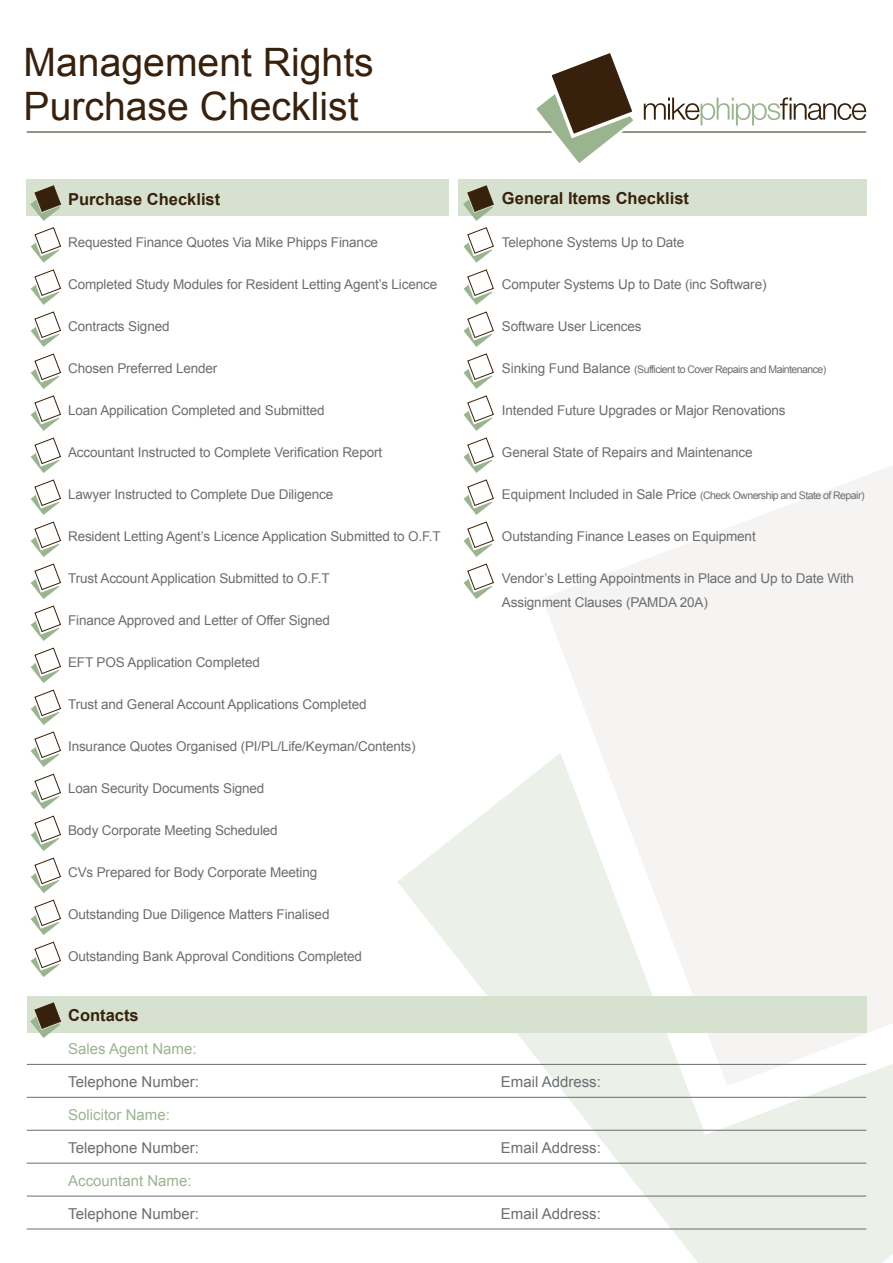
<style>
.page{position:relative;width:893px;height:1263px;background:#fff}
.page>*{position:absolute;margin:0;border:0;box-sizing:border-box;transform-origin:0 0}
.t1{font:39.15px/43.5px "Arial";color:#38210c}
.t2{font:700 16.5px "Arial";color:#38210c}
.t3{font:15px "Arial";color:#6c6d70}
.t4{font:15px "Arial";color:#9bb490}
.t5{font:13.5px/24px "Arial";letter-spacing:-.01em;color:#6c6d70}
.t6{font:10.5px "Arial";letter-spacing:-.05em;color:#6c6d70}
.s1{font-size:13.5px}
</style>
<div class="page">
<svg style="left:397px;top:768px;width:496px;height:495px;fill:#f0f3ef"></svg>
<svg style="left:542px;top:466px;width:351px;height:620px;fill:#f5f4f3"></svg>
<div style="left:27px;top:179px;width:422px;height:36px;background:#d6e2cf"></div>
<div style="left:458px;top:179px;width:408px;height:36px;background:#d6e2cf"></div>
<div style="left:27px;top:996px;width:840px;height:36px;background:#d6e2cf"></div>
<hr style="left:27px;top:1097px;width:839px;height:1px;background:#6c6d70">
<hr style="left:27px;top:1163px;width:839px;height:1px;background:#6c6d70">
<hr style="left:27px;top:1229px;width:839px;height:1px;background:#6c6d70">
<hr style="left:27px;top:1196px;width:839px;height:1px;background:#6c6d70">
<hr style="left:27px;top:1130px;width:839px;height:1px;background:#6c6d70">
<hr style="left:27px;top:1064px;width:839px;height:1px;background:#6c6d70">
<svg style="left:30px;top:185px;width:33px;height:792px"></svg>
<svg style="left:30px;top:1002px;width:31px;height:36px"></svg>
<svg style="left:463px;top:185px;width:33px;height:414px"></svg>
<hr style="left:27px;top:132px;width:839px;height:1px;background:#38210c">
<svg style="left:644px;top:98px;width:222px;height:27px"></svg>
<svg style="left:533px;top:53px;width:104px;height:110px"></svg>
<h1 class="t1" style="left:24px;top:41px;width:352px">Management Rights<br>Purchase Checklist</h1>
<p class="t2" style="left:68px;top:188px;width:154px">Purchase Checklist</p>
<p class="t5" style="left:68px;top:230px;width:312px">Requested Finance Quotes Via Mike Phipps Finance</p>
<p class="t5" style="left:68px;top:272px;width:371px">Completed Study Modules for Resident Letting Agent’s Licence</p>
<p class="t5" style="left:68px;top:314px;width:103px">Contracts Signed</p>
<p class="t5" style="left:68px;top:356px;width:151px">Chosen Preferred Lender</p>
<p class="t5" style="left:68px;top:398px;width:258px">Loan Appilication Completed and Submitted</p>
<p class="t5" style="left:68px;top:440px;width:316px">Accountant Instructed to Complete Verification Report</p>
<p class="t5" style="left:68px;top:482px;width:267px">Lawyer Instructed to Complete Due Diligence</p>
<p class="t5" style="left:68px;top:524px;width:374px">Resident Letting Agent’s Licence Application Submitted to O.F.T</p>
<p class="t5" style="left:68px;top:566px;width:263px">Trust Account Application Submitted to O.F.T</p>
<p class="t5" style="left:68px;top:608px;width:263px">Finance Approved and Letter of Offer Signed</p>
<p class="t5" style="left:68px;top:650px;width:193px">EFT POS Application Completed</p>
<p class="t5" style="left:68px;top:692px;width:300px">Trust and General Account Applications Completed</p>
<p class="t5" style="left:68px;top:734px;width:349px">Insurance Quotes Organised (PI/PL/Life/Keyman/Contents)</p>
<p class="t5" style="left:68px;top:776px;width:198px">Loan Security Documents Signed</p>
<p class="t5" style="left:68px;top:818px;width:211px">Body Corporate Meeting Scheduled</p>
<p class="t5" style="left:68px;top:860px;width:251px">CVs Prepared for Body Corporate Meeting</p>
<p class="t5" style="left:68px;top:902px;width:263px">Outstanding Due Diligence Matters Finalised</p>
<p class="t5" style="left:68px;top:944px;width:296px">Outstanding Bank Approval Conditions Completed</p>
<p class="t2" style="left:502px;top:188px;width:189px">General Items Checklist</p>
<p class="t5" style="left:502px;top:230px;width:184px">Telephone Systems Up to Date</p>
<p class="t5" style="left:502px;top:272px;width:266px">Computer Systems Up to Date (inc Software)</p>
<p class="t5" style="left:502px;top:314px;width:141px">Software User Licences</p>
<p class="t6" style="left:502px;top:362px;width:326px"><span class="s1">Sinking Fund Balance</span> (Sufficient to Cover Repairs and Maintenance)</p>
<p class="t5" style="left:502px;top:398px;width:285px">Intended Future Upgrades or Major Renovations</p>
<p class="t5" style="left:502px;top:440px;width:252px">General State of Repairs and Maintenance</p>
<p class="t6" style="left:502px;top:488px;width:364px"><span class="s1">Equipment Included in Sale Price</span> (Check Ownership and State of Repair)</p>
<p class="t5" style="left:502px;top:524px;width:255px">Outstanding Finance Leases on Equipment</p>
<p class="t5" style="left:502px;top:566px;width:353px">Vendor’s Letting Appointments in Place and Up to Date With<br>Assignment Clauses (PAMDA 20A)</p>
<p class="t2" style="left:68px;top:1005px;width:72px">Contacts</p>
<p class="t4" style="left:68px;top:1039px;width:130px">Sales Agent Name:</p>
<p class="t3" style="left:68px;top:1072px;width:132px">Telephone Number:</p>
<p class="t3" style="left:501px;top:1072px;width:102px">Email Address:</p>
<p class="t4" style="left:68px;top:1105px;width:103px">Solicitor Name:</p>
<p class="t3" style="left:68px;top:1138px;width:132px">Telephone Number:</p>
<p class="t3" style="left:501px;top:1138px;width:102px">Email Address:</p>
<p class="t4" style="left:68px;top:1171px;width:125px">Accountant Name:</p>
<p class="t3" style="left:68px;top:1204px;width:132px">Telephone Number:</p>
<p class="t3" style="left:501px;top:1204px;width:102px">Email Address:</p>
</div>
